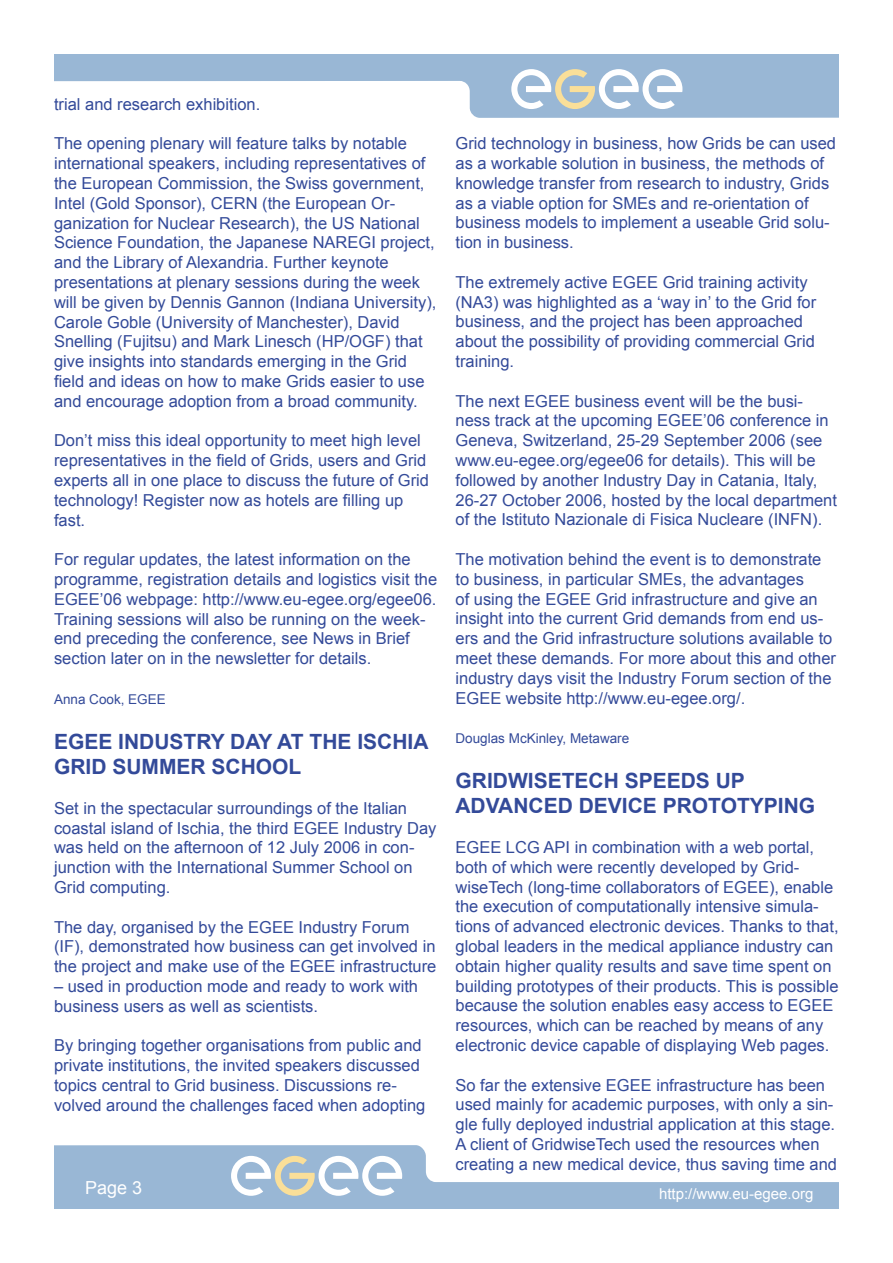
<style>
.page{position:relative;width:893px;height:1263px;background:#fff}
.page>*{position:absolute;margin:0;border:0;box-sizing:border-box;transform-origin:0 0}
.t1{font:700 21px "Arial";color:#334a99}
.t2{font:18px "Arial";color:#fff}
.t3{font:16.5px/19.8px "Arial";color:#334a99}
.t4{font:15px "Arial";color:#fff}
.t5{font:13.5px "Arial";color:#334a99}
</style>
<div class="page">
<svg style="left:54px;top:1145px;width:785px;height:64px;fill:#99b7d5"></svg>
<svg style="left:54px;top:54px;width:785px;height:64px;fill:#99b7d5"></svg>
<svg style="left:231px;top:1156px;width:171px;height:40px"></svg>
<svg style="left:511px;top:69px;width:171px;height:40px"></svg>
<p class="t3" style="left:54px;top:94px;width:208px">trial and research exhibition.</p>
<p class="t3" style="left:54px;top:134px;width:384px">The opening plenary will feature talks by notable international speakers, including representatives of the European Commission, the Swiss government, Intel (Gold Sponsor), CERN (the European Or&shy;ganization for Nuclear Research), the US National Science Foundation, the Japanese NAREGI project, and the Library of Alexandria. Further keynote presentations at plenary sessions during the week will be given by Dennis Gannon (Indiana University), Carole Goble (University of Manchester), David Snelling (Fujitsu) and Mark Linesch (HP/OGF) that give insights into standards emerging in the Grid field and ideas on how to make Grids easier to use and encourage adoption from a broad community.</p>
<p class="t3" style="left:54px;top:431px;width:377px">Don’t miss this ideal opportunity to meet high level representatives in the field of Grids, users and Grid experts all in one place to discuss the future of Grid technology! Register now as hotels are filling up fast.</p>
<p class="t3" style="left:54px;top:550px;width:385px">For regular updates, the latest information on the programme, registration details and logistics visit the EGEE’06 webpage: http://www.eu-egee.org/egee06.<br>Training sessions will also be running on the week&shy;end preceding the conference, see News in Brief section later on in the newsletter for details.</p>
<p class="t5" style="left:54px;top:690px;width:113px">Anna Cook, EGEE</p>
<p class="t1" style="left:54px;top:728px;width:86px">EGEE INDUSTRY</p>
<p class="t1" style="left:230px;top:728px;width:200px">DAY AT THE ISCHIA</p>
<p class="t1" style="left:54px;top:753px;width:29px">GRID</p>
<p class="t1" style="left:112px;top:753px;width:17px">SUMMER</p>
<p class="t1" style="left:212px;top:753px;width:60px">SCHOOL</p>
<p class="t3" style="left:54px;top:798px;width:384px">Set in the spectacular surroundings of the Italian coastal island of Ischia, the third EGEE Industry Day was held on the afternoon of 12 July 2006 in con&shy;junction with the International Summer School on Grid computing.</p>
<p class="t3" style="left:54px;top:917px;width:384px">The day, organised by the EGEE Industry Forum (IF), demonstrated how business can get involved in the project and make use of the EGEE infrastructure</p>
<p class="t3" style="left:54px;top:976px;width:366px">– used in production mode and ready to work with business users as well as scientists.</p>
<p class="t3" style="left:54px;top:1036px;width:373px">By bringing together organisations from public and private institutions, the invited speakers discussed topics central to Grid business. Discussions re&shy;volved around the challenges faced when adopting</p>
<p class="t3" style="left:455px;top:134px;width:382px">Grid technology in business, how Grids be can used as a workable solution in business, the methods of knowledge transfer from research to industry, Grids as a viable option for SMEs and re-orientation of business models to implement a useable Grid solu&shy;tion in business.</p>
<p class="t3" style="left:455px;top:272px;width:362px">The extremely active EGEE Grid training activity (NA3) was highlighted as a ‘way in’ to the Grid for business, and the project has been approached about the possibility of providing commercial Grid training.</p>
<p class="t3" style="left:455px;top:391px;width:383px">The next EGEE business event will be the busi&shy;ness track at the upcoming EGEE’06 conference in Geneva, Switzerland, 25-29 September 2006 (see www.eu-egee.org/egee06 for details). This will be followed by another Industry Day in Catania, Italy, 26-27 October 2006, hosted by the local department of the Istituto Nazionale di Fisica Nucleare (INFN).</p>
<p class="t3" style="left:455px;top:549px;width:382px">The motivation behind the event is to demonstrate to business, in particular SMEs, the advantages<br>of using the EGEE Grid infrastructure and give an insight into the current Grid demands from end us&shy;ers and the Grid infrastructure solutions available to meet these demands. For more about this and other industry days visit the Industry Forum section of the EGEE website http://www.eu-egee.org/.</p>
<p class="t5" style="left:455px;top:730px;width:175px">Douglas McKinley, Metaware</p>
<p class="t1" style="left:455px;top:767px;width:30px">GRIDWISE</p>
<p class="t1" style="left:562px;top:767px;width:106px">TECH SPEEDS</p>
<p class="t1" style="left:716px;top:767px;width:31px">UP</p>
<p class="t1" style="left:455px;top:792px;width:237px">ADVANCED DEVICE PROTOTY</p>
<p class="t1" style="left:764px;top:792px;width:27px">PING</p>
<p class="t3" style="left:455px;top:837px;width:385px">EGEE LCG API in combination with a web portal, both of which were recently developed by Grid&shy;wiseTech (long-time collaborators of EGEE), enable the execution of computationally intensive simula&shy;tions of advanced electronic devices. Thanks to that, global leaders in the medical appliance industry can obtain higher quality results and save time spent on building prototypes of their products. This is possible because the solution enables easy access to EGEE resources, which can be reached by means of any electronic device capable of displaying Web pages.</p>
<p class="t3" style="left:455px;top:1075px;width:383px">So far the extensive EGEE infrastructure has been used mainly for academic purposes, with only a sin&shy;gle fully deployed industrial application at this stage.<br>A client of GridwiseTech used the resources when creating a new medical device, thus saving time and</p>
<p class="t2" style="left:85px;top:1176px;width:44px">Page</p>
<p class="t4" style="left:659px;top:1184px;width:156px">http://www.eu-egee.org</p>
</div>
